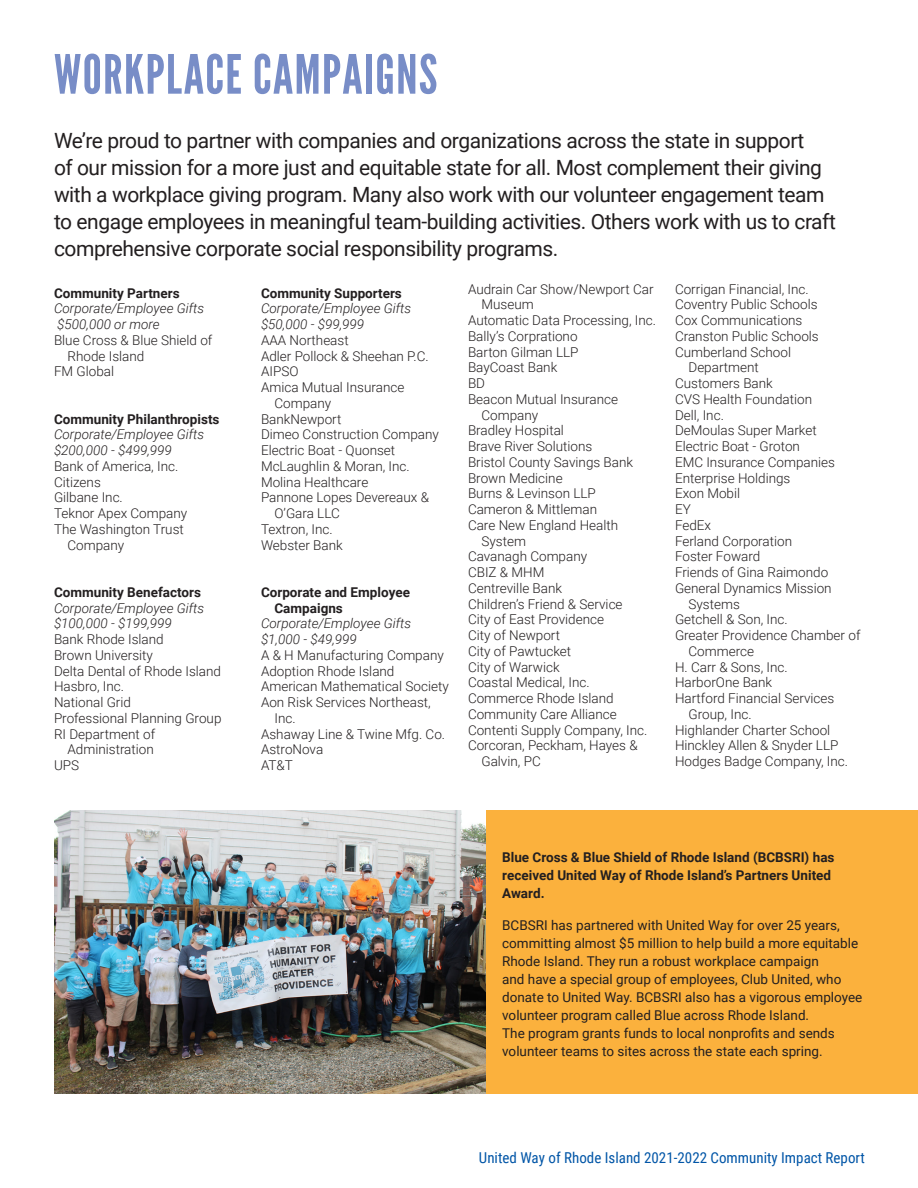
<style>
.page{position:relative;width:918px;height:1188px;background:#fff}
.page>*{position:absolute;margin:0;border:0;box-sizing:border-box;transform-origin:0 0}
.t1{font:54px "League Gothic";letter-spacing:.025em;color:#788dc7}
.t2{font:21px/27px "Roboto";letter-spacing:-.02em;color:#231f20}
.t3{font:15px "Roboto Condensed";color:#0155a7}
.t4{font:300 13.5px/15.8px "Roboto";color:#231f20}
.t5{font:13.5px/18px "Roboto";color:#231f20}
.t6{font:700 13.5px/18px "Roboto";color:#231f20}
.t7{font:italic 300 13.5px "Roboto";color:#231f20}
</style>
<div class="page">
<div style="left:54px;top:810px;width:864px;height:284px;background:#fbb13d"></div>
<img style="left:54px;top:810px;width:432px;height:284px">
<p class="t1" style="left:54px;top:42px;width:385px">WORKPLACE CAMPAIGNS</p>
<p class="t2" style="left:54px;top:126px;width:783px">We’re proud to partner with companies and organizations across the state in support<br>of our mission for a more just and equitable state for all. Most complement their giving with a workplace giving program. Many also work with our volunteer engagement team to engage employees in meaningful team-building activities. Others work with us to craft comprehensive corporate social responsibility programs.</p>
<p class="t6" style="left:54px;top:283px;width:127px">Community Partners</p>
<p class="t7" style="left:54px;top:299px;width:152px">Corporate/Employee Gifts</p>
<p class="t7" style="left:57px;top:315px;width:104px">$500,000 or more</p>
<p class="t4" style="left:68px;top:332px;width:146px;text-indent:-14px">Blue Cross &amp; Blue Shield of<br>Rhode Island</p>
<p class="t4" style="left:54px;top:363px;width:62px">FM Global</p>
<p class="t6" style="left:54px;top:409px;width:167px">Community Philanthropists</p>
<p class="t7" style="left:54px;top:425px;width:152px">Corporate/Employee Gifts</p>
<p class="t7" style="left:54px;top:441px;width:119px">$200,000 - $499,999</p>
<p class="t4" style="left:54px;top:458px;width:126px">Bank of America, Inc.</p>
<p class="t4" style="left:54px;top:473px;width:48px">Citizens</p>
<p class="t4" style="left:54px;top:489px;width:70px">Gilbane Inc.</p>
<p class="t4" style="left:54px;top:505px;width:135px">Teknor Apex Company</p>
<p class="t4" style="left:68px;top:521px;width:118px;text-indent:-14px">The Washington Trust<br>Company</p>
<p class="t6" style="left:54px;top:583px;width:148px">Community Benefactors</p>
<p class="t7" style="left:54px;top:598px;width:152px">Corporate/Employee Gifts</p>
<p class="t7" style="left:54px;top:614px;width:119px">$100,000 - $199,999</p>
<p class="t4" style="left:54px;top:631px;width:111px">Bank Rhode Island</p>
<p class="t4" style="left:54px;top:647px;width:100px">Brown University</p>
<p class="t4" style="left:54px;top:662px;width:169px">Delta Dental of Rhode Island</p>
<p class="t4" style="left:54px;top:678px;width:72px">Hasbro, Inc.</p>
<p class="t4" style="left:54px;top:694px;width:78px">National Grid</p>
<p class="t4" style="left:54px;top:710px;width:169px">Professional Planning Group</p>
<p class="t4" style="left:54px;top:725px;width:103px;text-align:right">RI Department of<br>Administration</p>
<p class="t4" style="left:54px;top:757px;width:27px">UPS</p>
<p class="t4" style="left:482px;top:280px;width:174px;text-indent:-14px">Audrain Car Show/Newport Car<br>Museum</p>
<p class="t4" style="left:468px;top:312px;width:190px">Automatic Data Processing, Inc.</p>
<p class="t4" style="left:468px;top:328px;width:111px">Bally’s Corprationo</p>
<p class="t4" style="left:468px;top:343px;width:112px">Barton Gilman LLP</p>
<p class="t4" style="left:468px;top:359px;width:91px">BayCoast Bank</p>
<p class="t4" style="left:468px;top:375px;width:19px">BD</p>
<p class="t4" style="left:482px;top:391px;width:138px;text-indent:-14px">Beacon Mutual Insurance<br>Company</p>
<p class="t4" style="left:468px;top:422px;width:97px">Bradley Hospital</p>
<p class="t4" style="left:468px;top:438px;width:126px">Brave River Solutions</p>
<p class="t4" style="left:468px;top:454px;width:167px">Bristol County Savings Bank</p>
<p class="t4" style="left:468px;top:469px;width:96px">Brown Medicine</p>
<p class="t4" style="left:468px;top:485px;width:129px">Burns &amp; Levinson LLP</p>
<p class="t4" style="left:468px;top:501px;width:131px">Cameron &amp; Mittleman</p>
<p class="t4" style="left:482px;top:517px;width:138px;text-indent:-14px">Care New England Health<br>System</p>
<p class="t4" style="left:468px;top:548px;width:121px">Cavanagh Company</p>
<p class="t4" style="left:468px;top:564px;width:78px">CBIZ &amp; MHM</p>
<p class="t4" style="left:468px;top:580px;width:96px">Centreville Bank</p>
<p class="t4" style="left:468px;top:595px;width:156px">Children’s Friend &amp; Service</p>
<p class="t4" style="left:468px;top:611px;width:138px">City of East Providence</p>
<p class="t4" style="left:468px;top:627px;width:94px">City of Newport</p>
<p class="t4" style="left:468px;top:643px;width:105px">City of Pawtucket</p>
<p class="t4" style="left:468px;top:658px;width:93px">City of Warwick</p>
<p class="t4" style="left:468px;top:674px;width:123px">Coastal Medical, Inc.</p>
<p class="t4" style="left:468px;top:690px;width:147px">Commerce Rhode Island</p>
<p class="t4" style="left:468px;top:706px;width:150px">Community Care Alliance</p>
<p class="t4" style="left:468px;top:721px;width:181px">Contenti Supply Company, Inc.</p>
<p class="t4" style="left:482px;top:737px;width:158px;text-indent:-14px">Corcoran, Peckham, Hayes &amp;<br>Galvin, PC</p>
<p class="t4" style="left:675px;top:280px;width:135px">Corrigan Financial, Inc.</p>
<p class="t4" style="left:675px;top:296px;width:144px">Coventry Public Schools</p>
<p class="t4" style="left:675px;top:312px;width:129px">Cox Communications</p>
<p class="t4" style="left:675px;top:328px;width:145px">Cranston Public Schools</p>
<p class="t4" style="left:688px;top:343px;width:104px;text-indent:-14px">Cumberland School<br>Department</p>
<p class="t4" style="left:675px;top:375px;width:99px">Customers Bank</p>
<p class="t4" style="left:675px;top:391px;width:139px">CVS Health Foundation</p>
<p class="t4" style="left:675px;top:406px;width:50px">Dell, Inc.</p>
<p class="t4" style="left:675px;top:422px;width:143px">DeMoulas Super Market</p>
<p class="t4" style="left:675px;top:438px;width:126px">Electric Boat - Groton</p>
<p class="t4" style="left:675px;top:454px;width:162px">EMC Insurance Companies</p>
<p class="t4" style="left:675px;top:469px;width:117px">Enterprise Holdings</p>
<p class="t4" style="left:675px;top:485px;width:67px">Exon Mobil</p>
<p class="t4" style="left:675px;top:501px;width:17px">EY</p>
<p class="t4" style="left:675px;top:517px;width:38px">FedEx</p>
<p class="t4" style="left:675px;top:532px;width:119px">Ferland Corporation</p>
<p class="t4" style="left:675px;top:548px;width:87px">Foster Foward</p>
<p class="t4" style="left:675px;top:564px;width:155px">Friends of Gina Raimondo</p>
<p class="t4" style="left:688px;top:580px;width:145px;text-indent:-14px">General Dynamics Mission<br>Systems</p>
<p class="t4" style="left:675px;top:611px;width:114px">Getchell &amp; Son, Inc.</p>
<p class="t4" style="left:688px;top:627px;width:173px;text-indent:-14px">Greater Providence Chamber of<br>Commerce</p>
<p class="t4" style="left:675px;top:658px;width:114px">H. Carr &amp; Sons, Inc.</p>
<p class="t4" style="left:675px;top:674px;width:99px">HarborOne Bank</p>
<p class="t4" style="left:688px;top:690px;width:147px;text-indent:-14px">Hartford Financial Services<br>Group, Inc.</p>
<p class="t4" style="left:675px;top:721px;width:157px">Highlander Charter School</p>
<p class="t4" style="left:675px;top:737px;width:165px">Hinckley Allen &amp; Snyder LLP</p>
<p class="t4" style="left:675px;top:753px;width:175px">Hodges Badge Company, Inc.</p>
<p class="t6" style="left:261px;top:283px;width:142px">Community Supporters</p>
<p class="t7" style="left:261px;top:299px;width:152px">Corporate/Employee Gifts</p>
<p class="t7" style="left:261px;top:315px;width:105px">$50,000 - $99,999</p>
<p class="t4" style="left:261px;top:332px;width:89px">AAA Northeast</p>
<p class="t4" style="left:261px;top:347px;width:169px">Adler Pollock &amp; Sheehan P.C.</p>
<p class="t4" style="left:261px;top:363px;width:39px">AIPSO</p>
<p class="t4" style="left:274px;top:379px;width:131px;text-indent:-14px">Amica Mutual Insurance<br>Company</p>
<p class="t4" style="left:261px;top:410px;width:82px">BankNewport</p>
<p class="t4" style="left:261px;top:426px;width:179px">Dimeo Construction Company</p>
<p class="t4" style="left:261px;top:442px;width:136px">Electric Boat - Quonset</p>
<p class="t4" style="left:261px;top:458px;width:150px">McLaughlin &amp; Moran, Inc.</p>
<p class="t4" style="left:261px;top:473px;width:109px">Molina Healthcare</p>
<p class="t4" style="left:274px;top:489px;width:156px;text-indent:-14px">Pannone Lopes Devereaux &amp;<br>O’Gara LLC</p>
<p class="t4" style="left:261px;top:521px;width:73px">Textron, Inc.</p>
<p class="t4" style="left:261px;top:536px;width:83px">Webster Bank</p>
<p class="t6" style="left:274px;top:584px;width:137px;line-height:15.8px;text-indent:-14px">Corporate and Employee<br>Campaigns</p>
<p class="t7" style="left:261px;top:614px;width:152px">Corporate/Employee Gifts</p>
<p class="t7" style="left:261px;top:630px;width:97px">$1,000 - $49,999</p>
<p class="t4" style="left:261px;top:647px;width:184px">A &amp; H Manufacturing Company</p>
<p class="t4" style="left:261px;top:662px;width:135px">Adoption Rhode Island</p>
<p class="t4" style="left:261px;top:678px;width:189px">American Mathematical Society</p>
<p class="t4" style="left:274px;top:694px;width:158px;text-indent:-14px">Aon Risk Services Northeast,<br>Inc.</p>
<p class="t4" style="left:261px;top:725px;width:186px">Ashaway Line &amp; Twine Mfg. Co.</p>
<p class="t4" style="left:261px;top:741px;width:64px">AstroNova</p>
<p class="t4" style="left:261px;top:757px;width:34px">AT&amp;T</p>
<p class="t6" style="left:502px;top:848px;width:334px">Blue Cross &amp; Blue Shield of Rhode Island (BCBSRI) has received United Way of Rhode Island’s Partners United<br>Award.</p>
<p class="t5" style="left:502px;top:915px;width:362px">BCBSRI has partnered with United Way for over 25 years, committing almost $5 million to help build a more equitable Rhode Island. They run a robust workplace campaign<br>and have a special group of employees, Club United, who donate to United Way. BCBSRI also has a vigorous employee volunteer program called Blue across Rhode Island.<br>The program grants funds to local nonprofits and sends volunteer teams to sites across the state each spring.</p>
<p class="t3" style="left:479px;top:1147px;width:387px">United Way of Rhode Island 2021-2022 Community Impact Report</p>
</div>
